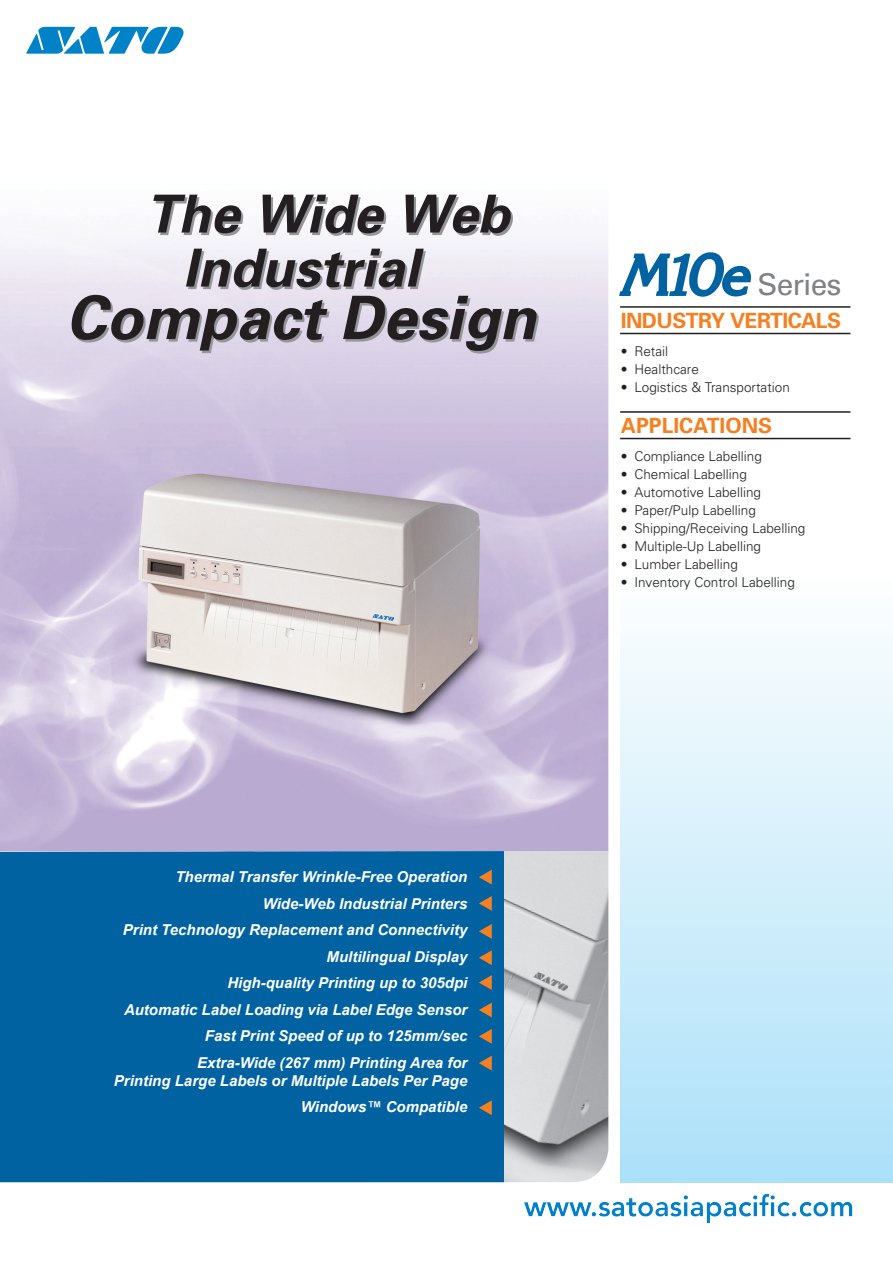
<style>
.page{position:relative;width:893px;height:1263px;background:#fff}
.page>*{position:absolute;margin:0;border:0;box-sizing:border-box;transform-origin:0 0}
.t1{font:italic 700 60px "Univers";color:#231f20}
.t2{font:italic 700 52.5px/54px "Univers";color:#231f20}
.t3{font:30px "Univers";letter-spacing:-.03em;color:#808285}
.t4{font:700 21px "Univers";letter-spacing:-.025em;color:#f58021}
.t5{font:700 21px "Univers";color:#f58021}
.t6{font:italic 700 15px/18px "Arial";color:#fff;text-align:right}
.t7{font:300 13.5px "Univers";color:#231f20}
.s1{font-family:"Keira";font-weight:700;font-style:italic;font-size:51px;color:#0162a2}
</style>
<div class="page">
<div style="left:621px;top:535px;width:272px;height:648px;background:linear-gradient(to bottom,#fff,#abe0f8)"></div>
<img style="left:0;top:231px;width:608px;height:951px">
<div style="left:0;top:851px;width:504px;height:331px;background:#0162a2"></div>
<svg style="left:479px;top:870px;width:13px;height:15px"></svg>
<svg style="left:479px;top:896px;width:13px;height:15px"></svg>
<svg style="left:479px;top:924px;width:13px;height:15px"></svg>
<svg style="left:479px;top:950px;width:13px;height:15px"></svg>
<svg style="left:479px;top:975px;width:13px;height:15px"></svg>
<svg style="left:479px;top:1002px;width:13px;height:15px"></svg>
<svg style="left:479px;top:1029px;width:13px;height:15px"></svg>
<svg style="left:479px;top:1056px;width:13px;height:14px"></svg>
<svg style="left:479px;top:1100px;width:13px;height:15px"></svg>
<hr style="left:620px;top:306px;width:230px;height:2px;background:#231f20">
<hr style="left:620px;top:333px;width:230px;height:1px;background:#231f20">
<hr style="left:620px;top:411px;width:230px;height:2px;background:#231f20">
<hr style="left:620px;top:438px;width:230px;height:1px;background:#231f20">
<svg style="left:619px;top:252px;width:132px;height:45px"></svg>
<svg style="left:26px;top:27px;width:158px;height:27px"></svg>
<img style="left:524px;top:1193px;width:329px;height:30px">
<p class="t2" style="left:183px;top:187px;width:329px;text-indent:-37px">The Wide Web<br>Industrial</p>
<p class="t1" style="left:66px;top:282px;width:472px">Compact Design</p>
<p class="t3" style="left:620px;top:267px;width:223px"><span class="s1">M10e</span> Series</p>
<p class="t4" style="left:621px;top:308px;width:222px">INDUSTRY VERTICALS</p>
<p class="t7" style="left:621px;top:343px;width:49px">• Retail</p>
<p class="t7" style="left:621px;top:361px;width:80px">• Healthcare</p>
<p class="t7" style="left:621px;top:379px;width:171px">• Logistics &amp; Transportation</p>
<p class="t5" style="left:621px;top:413px;width:153px">APPLICATIONS</p>
<p class="t7" style="left:621px;top:448px;width:143px">• Compliance Labelling</p>
<p class="t7" style="left:621px;top:466px;width:128px">• Chemical Labelling</p>
<p class="t7" style="left:621px;top:484px;width:142px">• Automotive Labelling</p>
<p class="t7" style="left:621px;top:502px;width:137px">• Paper/Pulp Labelling</p>
<p class="t7" style="left:621px;top:520px;width:186px">• Shipping/Receiving Labelling</p>
<p class="t7" style="left:621px;top:538px;width:142px">• Multiple-Up Labelling</p>
<p class="t7" style="left:621px;top:556px;width:119px">• Lumber Labelling</p>
<p class="t7" style="left:621px;top:574px;width:176px">• Inventory Control Labelling</p>
<p class="t6" style="left:175px;top:868px;width:294px">Thermal Transfer Wrinkle-Free Operation</p>
<p class="t6" style="left:263px;top:895px;width:206px">Wide-Web Industrial Printers</p>
<p class="t6" style="left:123px;top:921px;width:346px">Print Technology Replacement and Connectivity</p>
<p class="t6" style="left:327px;top:948px;width:142px">Multilingual Display</p>
<p class="t6" style="left:227px;top:974px;width:242px">High-quality Printing up to 305dpi</p>
<p class="t6" style="left:124px;top:1001px;width:345px">Automatic Label Loading via Label Edge Sensor</p>
<p class="t6" style="left:205px;top:1027px;width:264px">Fast Print Speed of up to 125mm/sec</p>
<p class="t6" style="left:114px;top:1054px;width:355px">Extra-Wide (267 mm) Printing Area for<br>Printing Large Labels or Multiple Labels Per Page</p>
<p class="t6" style="left:301px;top:1098px;width:168px">Windows™ Compatible</p>
</div>
